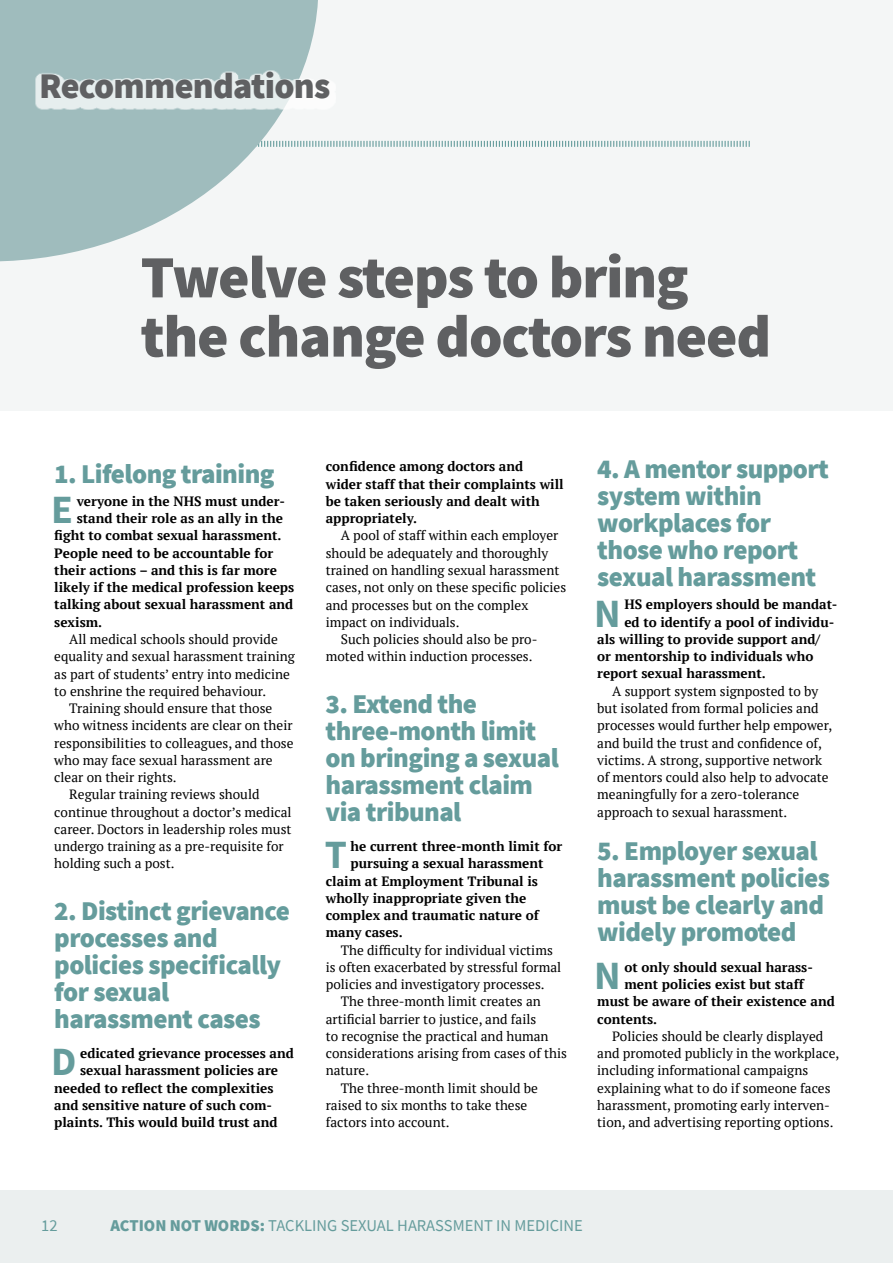
<style>
.page{position:relative;width:893px;height:1263px;background:#fff}
.page>*{position:absolute;margin:0;border:0;box-sizing:border-box;transform-origin:0 0}
.t1{font:900 60px/59.2px "Source Sans Pro";letter-spacing:-.02em;color:#5f6062}
.t2{font:700 39.9px "Source Sans Pro";color:#659c9c}
.t3{font:900 36px "Source Sans Pro";letter-spacing:-.02em;color:#5f6062}
.t4{font:900 27px/27px "Source Sans Pro";letter-spacing:-.02em;color:#659c9c}
.t5{font:16.5px "Source Sans Pro";color:#659c9c}
.t6{font:13.5px/17.2px "PT Serif";color:#000}
.t7{font:700 13.5px/17.2px "PT Serif";color:#000}
.s1{font-weight:900}
</style>
<div class="page">
<div style="left:0;top:1191px;width:893px;height:72px;background:#ebefef"></div>
<div style="left:0;top:0;width:893px;height:410px;background:#f4f6f6"></div>
<svg style="left:318px;top:140px;width:432px;height:7px"></svg>
<svg style="left:0;top:0;width:318px;height:261px;fill:#9fbcbd"></svg>
<div style="left:36px;top:70px;width:300px;height:40px;background:#fff;opacity:.75"></div>
<h3 class="t3" style="left:39px;top:61px;width:293px">Recommendations</h3>
<h1 class="t1" style="left:141px;top:247px;width:632px">Twelve steps to bring the change doctors need</h1>
<h3 class="t4" style="left:54px;top:460px;width:222px">1. Lifelong training</h3>
<h2 class="t2" style="left:51px;top:483px;width:23px">E</h2>
<p class="t7" style="left:77px;top:492px;width:210px">veryone in the NHS must under-</p>
<p class="t7" style="left:77px;top:510px;width:208px">stand their role as an ally in the</p>
<p class="t7" style="left:54px;top:527px;width:229px">fight to combat sexual harassment.</p>
<p class="t7" style="left:54px;top:544px;width:221px">People need to be accountable for</p>
<p class="t7" style="left:54px;top:561px;width:224px">their actions – and this is far more</p>
<p class="t7" style="left:54px;top:579px;width:241px">likely if the medical profession keeps</p>
<p class="t7" style="left:54px;top:596px;width:241px">talking about sexual harassment and</p>
<p class="t7" style="left:54px;top:613px;width:49px">sexism.</p>
<p class="t6" style="left:69px;top:630px;width:210px">All medical schools should provide</p>
<p class="t6" style="left:54px;top:648px;width:242px">equality and sexual harassment training</p>
<p class="t6" style="left:54px;top:665px;width:237px">as part of students’ entry into medicine</p>
<p class="t6" style="left:54px;top:682px;width:214px">to enshrine the required behaviour.</p>
<p class="t6" style="left:69px;top:699px;width:205px">Training should ensure that those</p>
<p class="t6" style="left:54px;top:717px;width:240px">who witness incidents are clear on their</p>
<p class="t6" style="left:54px;top:734px;width:241px">responsibilities to colleagues, and those</p>
<p class="t6" style="left:54px;top:751px;width:220px">who may face sexual harassment are</p>
<p class="t6" style="left:54px;top:768px;width:124px">clear on their rights.</p>
<p class="t6" style="left:69px;top:786px;width:192px">Regular training reviews should</p>
<p class="t6" style="left:54px;top:803px;width:239px">continue throughout a doctor’s medical</p>
<p class="t6" style="left:54px;top:820px;width:239px">career. Doctors in leadership roles must</p>
<p class="t6" style="left:54px;top:837px;width:231px">undergo training as a pre-requisite for</p>
<p class="t6" style="left:54px;top:855px;width:122px">holding such a post.</p>
<h3 class="t4" style="left:54px;top:897px;width:237px">2. Distinct grievance processes and policies specifically for sexual harassment cases</h3>
<h2 class="t2" style="left:51px;top:1035px;width:27px">D</h2>
<p class="t7" style="left:80px;top:1044px;width:215px">edicated grievance processes and</p>
<p class="t7" style="left:80px;top:1062px;width:199px">sexual harassment policies are</p>
<p class="t7" style="left:54px;top:1079px;width:221px">needed to reflect the complexities</p>
<p class="t7" style="left:54px;top:1096px;width:219px">and sensitive nature of such com-</p>
<p class="t7" style="left:54px;top:1113px;width:225px">plaints. This would build trust and</p>
<p class="t7" style="left:326px;top:458px;width:239px">confidence among doctors and<br>wider staff that their complaints will be taken seriously and dealt with appropriately.</p>
<p class="t6" style="left:341px;top:527px;width:219px">A pool of staff within each employer</p>
<p class="t6" style="left:326px;top:544px;width:224px">should be adequately and thoroughly</p>
<p class="t6" style="left:326px;top:561px;width:235px">trained on handling sexual harassment</p>
<p class="t6" style="left:326px;top:579px;width:242px">cases, not only on these specific policies</p>
<p class="t6" style="left:326px;top:596px;width:204px">and processes but on the complex</p>
<p class="t6" style="left:326px;top:613px;width:135px">impact on individuals.</p>
<p class="t6" style="left:341px;top:630px;width:198px">Such policies should also be pro-</p>
<p class="t6" style="left:326px;top:648px;width:208px">moted within induction processes.</p>
<h3 class="t4" style="left:326px;top:690px;width:235px">3. Extend the three-month limit on bringing a sexual harassment claim via tribunal</h3>
<h2 class="t2" style="left:325px;top:828px;width:24px">T</h2>
<p class="t7" style="left:351px;top:837px;width:213px">he current three-month limit for</p>
<p class="t7" style="left:351px;top:855px;width:194px">pursuing a sexual harassment</p>
<p class="t7" style="left:326px;top:872px;width:214px">claim at Employment Tribunal is</p>
<p class="t7" style="left:326px;top:889px;width:202px">wholly inappropriate given the</p>
<p class="t7" style="left:326px;top:906px;width:215px">complex and traumatic nature of</p>
<p class="t7" style="left:326px;top:924px;width:78px">many cases.</p>
<p class="t6" style="left:341px;top:941px;width:214px">The difficulty for individual victims</p>
<p class="t6" style="left:326px;top:958px;width:237px">is often exacerbated by stressful formal</p>
<p class="t6" style="left:326px;top:975px;width:220px">policies and investigatory processes.</p>
<p class="t6" style="left:341px;top:993px;width:202px">The three-month limit creates an</p>
<p class="t6" style="left:326px;top:1010px;width:212px">artificial barrier to justice, and fails</p>
<p class="t6" style="left:326px;top:1027px;width:224px">to recognise the practical and human</p>
<p class="t6" style="left:326px;top:1044px;width:243px">considerations arising from cases of this</p>
<p class="t6" style="left:326px;top:1062px;width:45px">nature.</p>
<p class="t6" style="left:341px;top:1079px;width:199px">The three-month limit should be</p>
<p class="t6" style="left:326px;top:1096px;width:203px">raised to six months to take these</p>
<p class="t6" style="left:326px;top:1113px;width:125px">factors into account.</p>
<h3 class="t4" style="left:597px;top:455px;width:233px">4. A mentor support system within workplaces for those who report sexual harassment</h3>
<h2 class="t2" style="left:594px;top:586px;width:28px">N</h2>
<p class="t7" style="left:624px;top:596px;width:214px">HS employers should be mandat-</p>
<p class="t7" style="left:624px;top:613px;width:212px">ed to identify a pool of individu-</p>
<p class="t7" style="left:597px;top:630px;width:224px">als willing to provide support and/</p>
<p class="t7" style="left:597px;top:648px;width:218px">or mentorship to individuals who</p>
<p class="t7" style="left:597px;top:665px;width:170px">report sexual harassment.</p>
<p class="t6" style="left:597px;top:682px;width:236px;text-indent:15px">A support system signposted to by but isolated from formal policies and processes would further help empower, and build the trust and confidence of, victims. A strong, supportive network of mentors could also help to advocate meaningfully for a zero-tolerance approach to sexual harassment.</p>
<h3 class="t4" style="left:597px;top:837px;width:234px">5. Employer sexual harassment policies must be clearly and widely promoted</h3>
<h2 class="t2" style="left:594px;top:949px;width:28px">N</h2>
<p class="t7" style="left:624px;top:958px;width:190px">ot only should sexual harass-</p>
<p class="t7" style="left:624px;top:975px;width:181px">ment policies exist but staff</p>
<p class="t7" style="left:597px;top:993px;width:239px">must be aware of their existence and</p>
<p class="t7" style="left:597px;top:1010px;width:62px">contents.</p>
<p class="t6" style="left:597px;top:1027px;width:244px;text-indent:15px">Policies should be clearly displayed and promoted publicly in the workplace, including informational campaigns explaining what to do if someone faces harassment, promoting early interven&shy;tion, and advertising reporting options.</p>
<p class="t5" style="left:41px;top:1214px;width:18px">12</p>
<p class="t5" style="left:110px;top:1214px;width:474px"><span class="s1">ACTION NOT WORDS:</span> TACKLING SEXUAL HARASSMENT IN MEDICINE</p>
</div>
